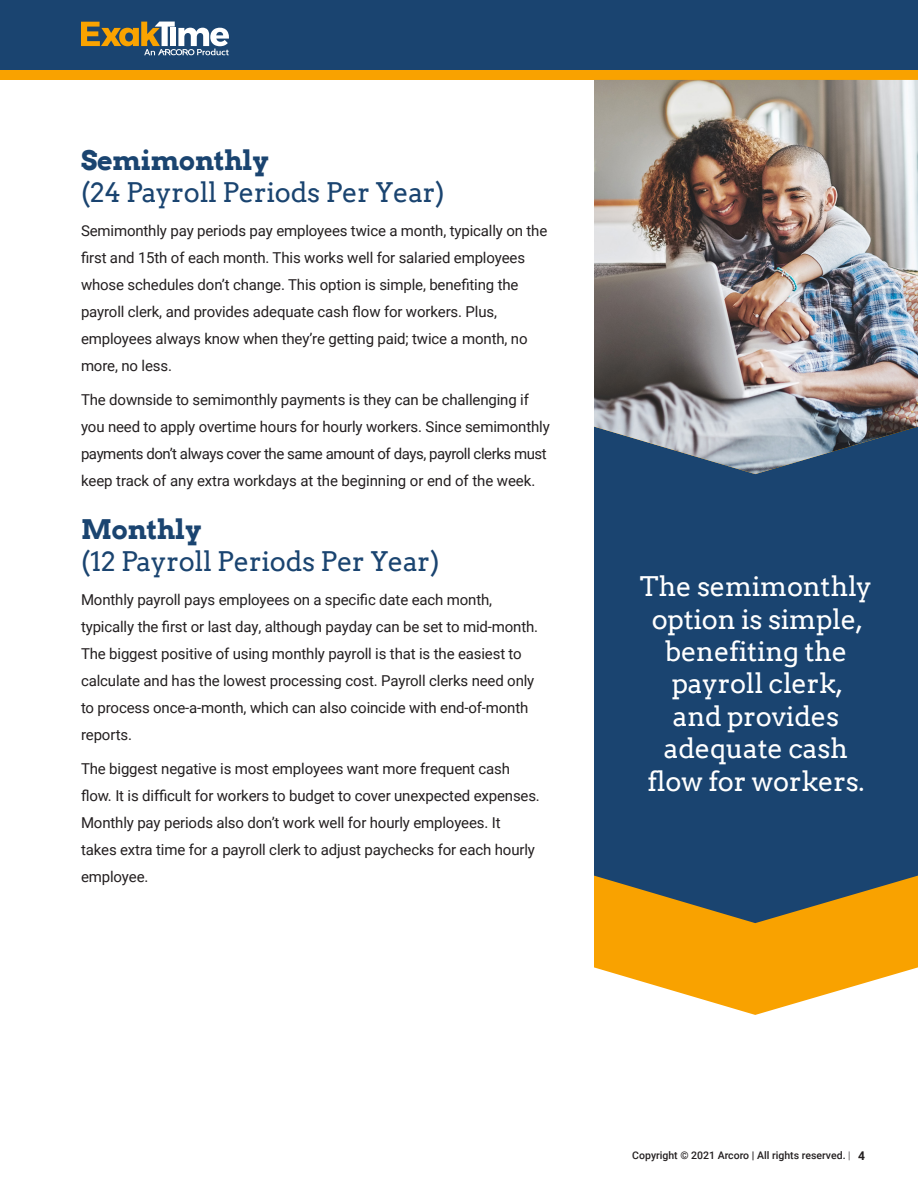
<style>
.page{position:relative;width:918px;height:1188px;background:#fff}
.page>*{position:absolute;margin:0;border:0;box-sizing:border-box;transform-origin:0 0}
.side_bar{font:27px/32.4px "Arvo";letter-spacing:-.01em;color:#fff;text-align:center}
.Blue_Section_Header{font:27px/32.4px "Arvo";letter-spacing:-.01em;color:#1a4470}
.Body_Style_1{font:15px/27px "Roboto";letter-spacing:-.01em;color:#231f20}
.t1{font:500 10.5px "Roboto";color:#231f20}
.s1{font-weight:700}
.s2{font-weight:300}
.s3{font-weight:700;font-size:12px}
</style>
<div class="page">
<div style="left:0;top:69px;width:918px;height:11px;background:#f9a200"></div>
<div style="left:0;top:0;width:918px;height:69px;background:#1a4470"></div>
<svg style="left:81px;top:22px;width:148px;height:33px"></svg>
<svg style="left:594px;top:923px;width:324px;height:92px;fill:#f9a200"></svg>
<div style="left:594px;top:474px;width:324px;height:449px;background:#1a4470"></div>
<img style="left:594px;top:80px;width:324px;height:394px">
<p class="Blue_Section_Header" style="left:81px;top:144px;width:365px"><span class="s1">Semimonthly<br></span>(24 Payroll Periods Per Year)</p>
<p class="Body_Style_1" style="left:81px;top:217px;width:468px">Semimonthly pay periods pay employees twice a month, typically on the first and 15th of each month. This works well for salaried employees whose schedules don’t change. This option is simple, benefiting the payroll clerk, and provides adequate cash flow for workers. Plus, employees always know when they’re getting paid; twice a month, no more, no less.</p>
<p class="Body_Style_1" style="left:81px;top:386px;width:470px">The downside to semimonthly payments is they can be challenging if you need to apply overtime hours for hourly workers. Since semimonthly payments don’t always cover the same amount of days, payroll clerks must keep track of any extra workdays at the beginning or end of the week.</p>
<p class="Blue_Section_Header" style="left:81px;top:513px;width:360px"><span class="s1">Monthly<br></span>(12 Payroll Periods Per Year)</p>
<p class="Body_Style_1" style="left:81px;top:585px;width:459px">Monthly payroll pays employees on a specific date each month, typically the first or last day, although payday can be set to mid-month.<br>The biggest positive of using monthly payroll is that is the easiest to calculate and has the lowest processing cost. Payroll clerks need only to process once-a-month, which can also coincide with end-of-month reports.</p>
<p class="Body_Style_1" style="left:81px;top:754px;width:460px">The biggest negative is most employees want more frequent cash flow. It is difficult for workers to budget to cover unexpected expenses.<br>Monthly pay periods also don’t work well for hourly employees. It takes extra time for a payroll clerk to adjust paychecks for each hourly employee.</p>
<p class="side_bar" style="left:640px;top:570px;width:234px">The semimonthly option is simple, benefiting the payroll clerk,<br>and provides adequate cash flow for workers.</p>
<p class="t1" style="left:632px;top:1148px;width:234px">Copyright © 2021 Arcoro | All rights reserved. <span class="s2">|</span> <span class="s3">4</span></p>
</div>
